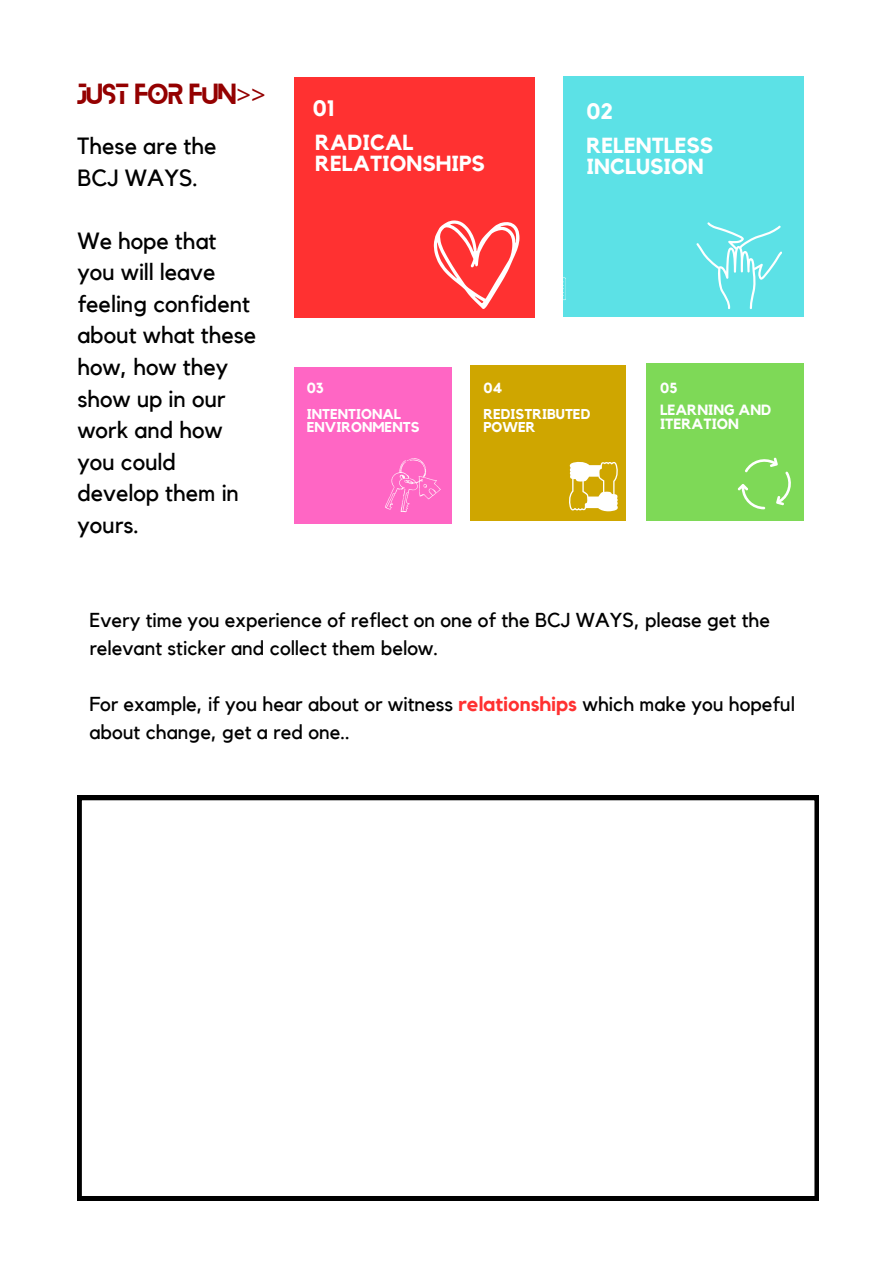
<style>
.page{position:relative;width:893px;height:1264px;background:#fff}
.page>*{position:absolute;margin:0;border:0;box-sizing:border-box;transform-origin:0 0}
.t1{font:25.5px "Blanka";color:#940000}
.t2{font:23.4px/31.5px "Kollektif";color:#000}
.t3{font:700 22.2px "Kollektif";color:#fff}
.t4{font:700 21.75px/21.3px "Kollektif";color:#fff}
.t5{font:20.1px/28.2px "Kollektif";color:#000}
.t6{font:700 14.7px/14.4px "Kollektif";color:#fff}
.t7{font:700 14.55px "Kollektif";color:#fff}
.t8{font:700 14.25px/14px "Kollektif";color:#fff}
.s1{font-family:"Noto Sans"}
.s2{font-weight:700;color:#ff3131}
</style>
<div class="page">
<div style="left:294px;top:77px;width:240px;height:241px;background:#ff3131"></div>
<div style="left:563px;top:76px;width:241px;height:241px;background:#5ce1e6"></div>
<div style="left:294px;top:367px;width:157px;height:157px;background:#ff66c4"></div>
<div style="left:470px;top:365px;width:155px;height:155px;background:#cfa600"></div>
<svg style="left:563px;top:277px;width:3px;height:23px"></svg>
<svg style="left:434px;top:220px;width:85px;height:89px"></svg>
<svg style="left:696px;top:222px;width:85px;height:87px"></svg>
<svg style="left:569px;top:461px;width:49px;height:50px"></svg>
<svg style="left:385px;top:458px;width:56px;height:54px"></svg>
<div style="left:646px;top:363px;width:158px;height:157px;background:#7ed957"></div>
<svg style="left:737px;top:457px;width:54px;height:52px"></svg>
<svg style="left:77px;top:795px;width:741px;height:405px"></svg>
<p class="t1" style="left:77px;top:76px;width:190px">JUST FOR FUN<span class="s1">&gt;&gt;</span></p>
<p class="t2" style="left:77px;top:131px;width:141px">These are the<br>BCJ WAYS.</p>
<p class="t2" style="left:77px;top:226px;width:180px">We hope that you will leave feeling confident about what these how, how they show up in our work and how you could develop them in yours.</p>
<p class="t3" style="left:313px;top:98px;width:24px">01</p>
<h1 class="t4" style="left:315px;top:132px;width:171px">RADICAL<br>RELATIONSHIPS</h1>
<p class="t3" style="left:586px;top:101px;width:28px">02</p>
<p class="t4" style="left:586px;top:135px;width:128px">RELENTLESS<br>INCLUSION</p>
<p class="t7" style="left:306px;top:381px;width:19px">03</p>
<h3 class="t7" style="left:483px;top:381px;width:21px">04</h3>
<h2 class="t8" style="left:307px;top:407px;width:114px">INTENTIONAL<br>ENVIRONMENTS</h2>
<h2 class="t8" style="left:483px;top:407px;width:108px">REDISTRIBUTED<br>POWER</h2>
<h3 class="t7" style="left:660px;top:381px;width:19px">05</h3>
<p class="t6" style="left:660px;top:403px;width:113px">LEARNING AND<br>ITERATION</p>
<p class="t5" style="left:89px;top:606px;width:682px">Every time you experience of reflect on one of the BCJ WAYS, please get the relevant sticker and collect them below.</p>
<p class="t5" style="left:89px;top:690px;width:707px">For example, if you hear about or witness <span class="s2">relationships</span> which make you hopeful about change, get a red one..</p>
</div>
